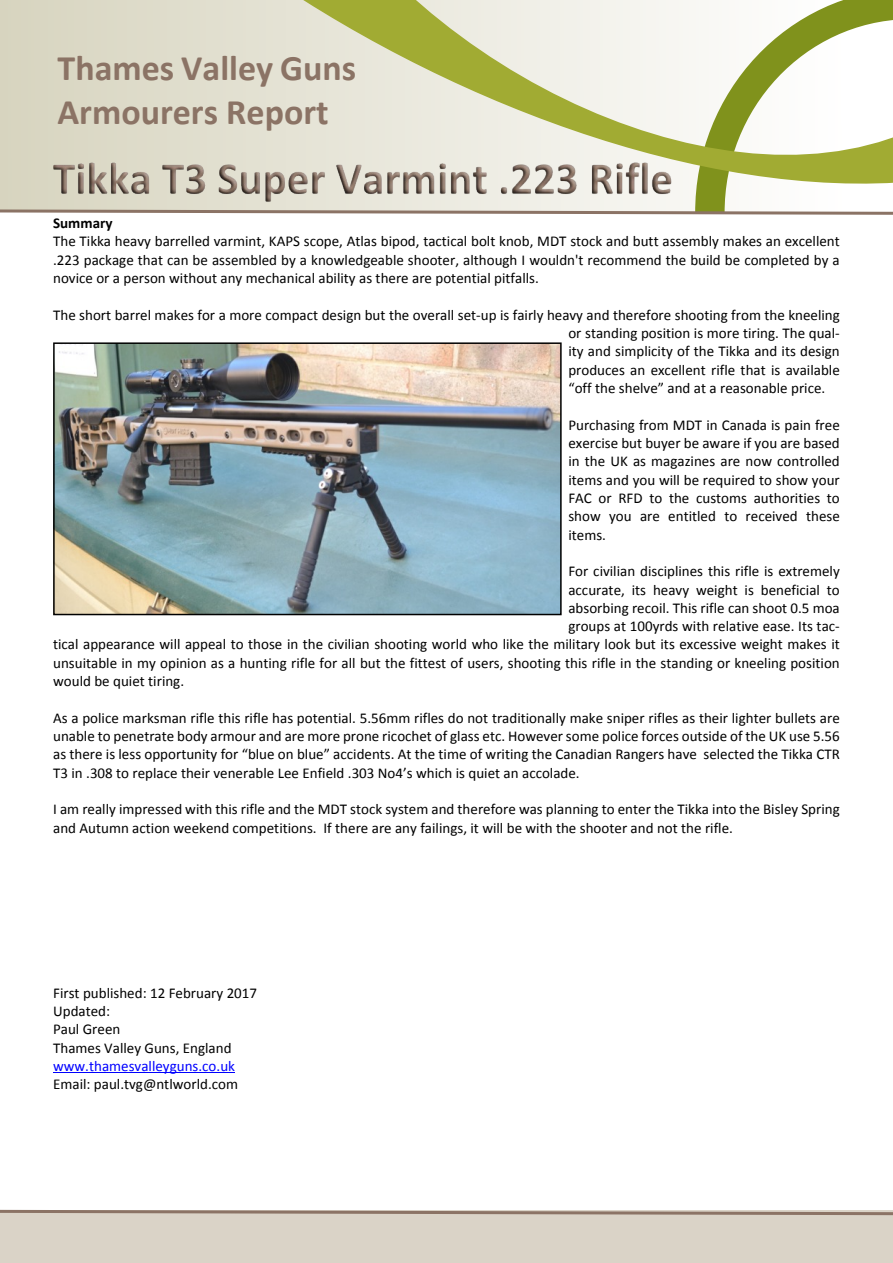
<style>
.page{position:relative;width:893px;height:1263px;background:#fff}
.page>*{position:absolute;margin:0;border:0;box-sizing:border-box;transform-origin:0 0}
.t1{font:700 36px/44px "Calibri";color:#8b7365}
.t2{font:15px/18.3px "Calibri";color:#000;text-align:justify}
.t3{font:15px "Calibri";color:#00f}
.t4{font:700 15px "Calibri";color:#000}
</style>
<div class="page">
<svg style="left:0;top:0;width:893px;height:215px"></svg>
<img style="left:53px;top:148px;width:638px;height:57px">
<div style="left:0;top:1210px;width:893px;height:53px;background:#dad3c7"></div>
<svg style="left:0;top:1209px;width:893px;height:7px"></svg>
<hr style="left:53px;top:1072px;width:182px;height:1px;background:#00f">
<img style="left:56px;top:345px;width:503px;height:267px">
<div style="left:53px;top:342px;width:509px;height:273px;border:2px solid #000"></div>
<h1 class="t1" style="left:58px;top:49px;width:300px">Thames Valley Guns<br>Armourers Report</h1>
<p class="t4" style="left:53px;top:217px;width:61px">Summary</p>
<p class="t2" style="left:53px;top:233px;width:788px">The Tikka heavy barrelled varmint, KAPS scope, Atlas bipod, tactical bolt knob, MDT stock and butt assembly makes an excellent .223 package that can be assembled by a knowledgeable shooter, although I wouldn't recommend the build be completed by a novice or a person without any mechanical ability as there are potential pitfalls.</p>
<p class="t2" style="left:568px;top:307px;width:273px;text-indent:-515px">The short barrel makes for a more compact design but the overall set-up is fairly heavy and therefore shooting from the kneeling or standing position is more tiring. The qual&shy;ity and simplicity of the Tikka and its design produces an excellent rifle that is available “off the shelve” and at a reasonable price.</p>
<p class="t2" style="left:568px;top:417px;width:273px">Purchasing from MDT in Canada is pain free exercise but buyer be aware if you are based in the UK as magazines are now controlled items and you will be required to show your FAC or RFD to the customs authorities to show you are entitled to received these items.</p>
<p class="t2" style="left:568px;top:563px;width:273px">For civilian disciplines this rifle is extremely</p>
<p class="t2" style="left:568px;top:582px;width:273px">accurate, its heavy weight is beneficial to</p>
<p class="t2" style="left:568px;top:600px;width:273px">absorbing recoil. This rifle can shoot 0.5 moa</p>
<p class="t2" style="left:568px;top:618px;width:273px">groups at 100yrds with relative ease. Its tac-</p>
<p class="t2" style="left:53px;top:637px;width:788px">tical appearance will appeal to those in the civilian shooting world who like the military look but its excessive weight makes it</p>
<p class="t2" style="left:53px;top:655px;width:788px">unsuitable in my opinion as a hunting rifle for all but the fittest of users, shooting this rifle in the standing or kneeling position</p>
<p class="t2" style="left:53px;top:673px;width:133px">would be quiet tiring.</p>
<p class="t2" style="left:53px;top:710px;width:788px">As a police marksman rifle this rifle has potential. 5.56mm rifles do not traditionally make sniper rifles as their lighter bullets are unable to penetrate body armour and are more prone ricochet of glass etc. However some police forces outside of the UK use 5.56 as there is less opportunity for “blue on blue” accidents. At the time of writing the Canadian Rangers have selected the Tikka CTR T3 in .308 to replace their venerable Lee Enfield .303 No4’s which is quiet an accolade.</p>
<p class="t2" style="left:53px;top:801px;width:788px">I am really impressed with this rifle and the MDT stock system and therefore was planning to enter the Tikka into the Bisley Spring and Autumn action weekend competitions. If there are any failings, it will be with the shooter and not the rifle.</p>
<p class="t2" style="left:53px;top:985px;width:205px;text-align:left">First published: 12 February 2017<br>Updated:<br>Paul Green<br>Thames Valley Guns, England</p>
<p class="t3" style="left:53px;top:1060px;width:183px">www.thamesvalleyguns.co.uk</p>
<p class="t2" style="left:53px;top:1076px;width:186px">Email: paul.tvg@ntlworld.com</p>
</div>
